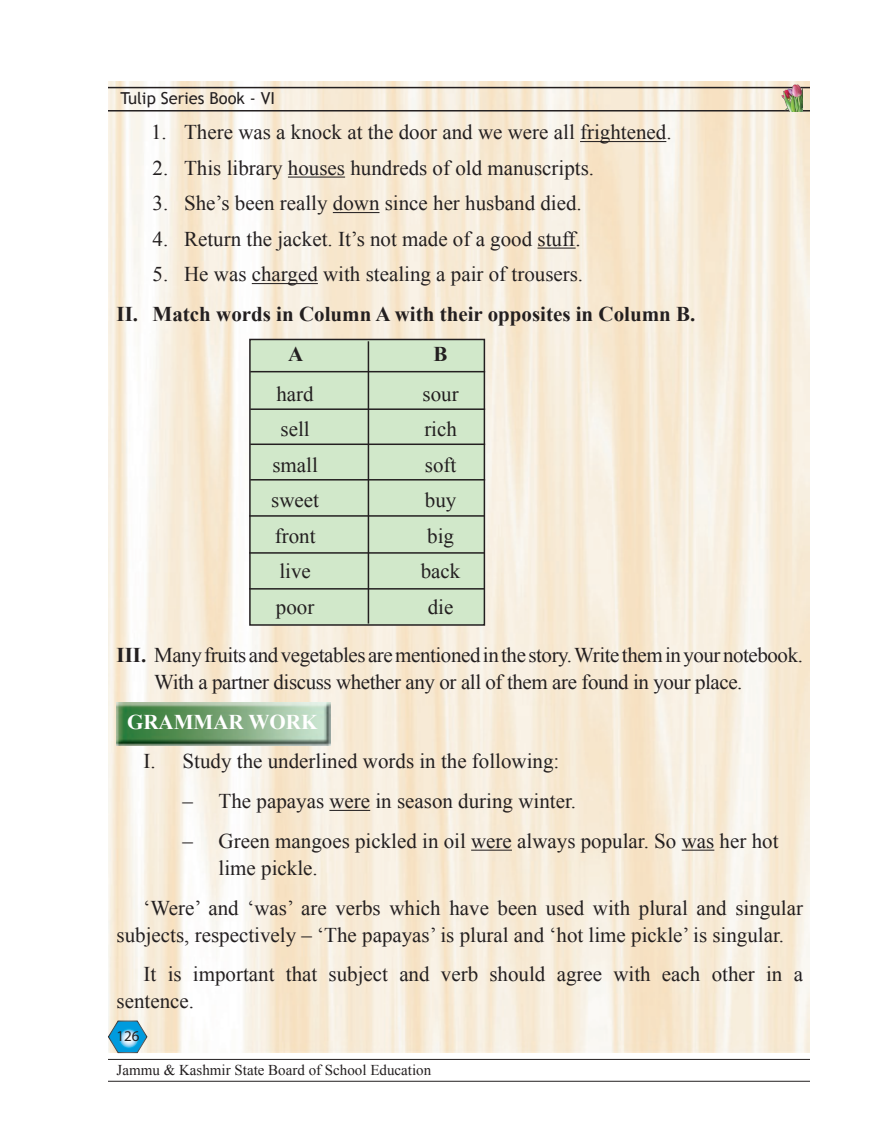
<style>
.page{position:relative;width:891px;height:1134px;background:#fff}
.page>*{position:absolute;margin:0;border:0;box-sizing:border-box;transform-origin:0 0}
.t1{font:21px/27px "Times New Roman";color:#231f20}
.t2{font:21px/27px "Times New Roman";letter-spacing:-.02em;color:#231f20}
.t3{font:700 21px "Times New Roman";color:#231f20}
.t4{font:700 21px "Times New Roman";color:#fff}
.t5{font:16.5px "Trebuchet MS";color:#231f20}
.t6{font:15px "Times New Roman";color:#231f20}
.t7{font:15px "Myriad Pro";color:#231f20}
.s1{font-weight:700}
</style>
<div class="page">
<img style="left:108px;top:81px;width:702px;height:972px">
<svg style="left:108px;top:1020px;width:40px;height:33px"></svg>
<hr style="left:108px;top:1059px;width:702px;height:1px;background:#231f20">
<hr style="left:108px;top:1081px;width:702px;height:1px;background:#231f20">
<hr style="left:108px;top:87px;width:702px;height:1px;background:#231f20">
<hr style="left:108px;top:110px;width:702px;height:2px;background:#231f20">
<img style="left:781px;top:81px;width:22px;height:31px">
<div style="left:250px;top:339px;width:234px;height:286px;background:#d1e8ca"></div>
<div style="left:249px;top:339px;width:236px;height:287px;border:2px solid #231f20"></div>
<hr style="left:368px;top:341px;width:1px;height:283px;background:#231f20">
<hr style="left:250px;top:371px;width:235px;height:1px;background:#231f20">
<hr style="left:250px;top:408px;width:235px;height:2px;background:#231f20">
<hr style="left:250px;top:444px;width:235px;height:1px;background:#231f20">
<hr style="left:250px;top:479px;width:235px;height:2px;background:#231f20">
<hr style="left:249px;top:515px;width:235px;height:2px;background:#231f20">
<hr style="left:249px;top:552px;width:235px;height:2px;background:#231f20">
<hr style="left:249px;top:588px;width:235px;height:2px;background:#231f20">
<img style="left:117px;top:702px;width:213px;height:44px">
<hr style="left:580px;top:141px;width:86px;height:1px;background:#231f20">
<hr style="left:288px;top:177px;width:57px;height:1px;background:#231f20">
<hr style="left:333px;top:212px;width:47px;height:1px;background:#231f20">
<hr style="left:538px;top:248px;width:38px;height:1px;background:#231f20">
<hr style="left:252px;top:283px;width:66px;height:1px;background:#231f20">
<hr style="left:329px;top:810px;width:41px;height:1px;background:#231f20">
<hr style="left:471px;top:850px;width:41px;height:1px;background:#231f20">
<hr style="left:682px;top:850px;width:32px;height:1px;background:#231f20">
<p class="t5" style="left:121px;top:89px;width:156px">Tulip Series Book - VI</p>
<p class="t1" style="left:151px;top:118px;width:522px">1. There was a knock at the door and we were all frightened.</p>
<p class="t1" style="left:153px;top:154px;width:443px">2. This library houses hundreds of old manuscripts.</p>
<p class="t1" style="left:153px;top:189px;width:431px">3. She’s been really down since her husband died.</p>
<p class="t1" style="left:153px;top:225px;width:430px">4. Return the jacket. It’s not made of a good stuff.</p>
<p class="t1" style="left:153px;top:260px;width:432px">5. He was charged with stealing a pair of trousers.</p>
<p class="t3" style="left:117px;top:300px;width:580px">II. Match words in Column A with their opposites in Column B.</p>
<p class="t3" style="left:288px;top:339px;width:17px">A</p>
<p class="t3" style="left:434px;top:339px;width:16px">B</p>
<p class="t1" style="left:276px;top:380px;width:39px">hard</p>
<p class="t1" style="left:423px;top:380px;width:38px">sour</p>
<p class="t1" style="left:281px;top:415px;width:31px">sell</p>
<p class="t1" style="left:424px;top:415px;width:34px">rich</p>
<p class="t1" style="left:272px;top:451px;width:47px">small</p>
<p class="t1" style="left:425px;top:451px;width:33px">soft</p>
<p class="t1" style="left:271px;top:486px;width:49px">sweet</p>
<p class="t1" style="left:425px;top:486px;width:33px">buy</p>
<p class="t1" style="left:275px;top:522px;width:42px">front</p>
<p class="t1" style="left:427px;top:522px;width:28px">big</p>
<p class="t1" style="left:279px;top:557px;width:33px">live</p>
<p class="t1" style="left:421px;top:557px;width:41px">back</p>
<p class="t1" style="left:276px;top:593px;width:40px">poor</p>
<p class="t1" style="left:428px;top:593px;width:27px">die</p>
<p class="t2" style="left:154px;top:641px;width:650px;text-indent:-38px"><span class="s1">III.</span> Many fruits and vegetables are mentioned in the story. Write them in your notebook.<br>With a partner discuss whether any or all of them are found in your place.</p>
<p class="t4" style="left:127px;top:707px;width:192px">GRAMMAR WORK</p>
<p class="t1" style="left:144px;top:748px;width:417px">I. Study the underlined words in the following:</p>
<p class="t1" style="left:183px;top:787px;width:395px">– The papayas were in season during winter.</p>
<p class="t1" style="left:219px;top:827px;width:561px;text-indent:-36px">– Green mangoes pickled in oil were always popular. So was her hot lime pickle.</p>
<p class="t1" style="left:117px;top:894px;width:688px;text-indent:27px">‘Were’ and ‘was’ are verbs which have been used with plural and singular subjects, respectively – ‘The papayas’ is plural and ‘hot lime pickle’ is singular.</p>
<p class="t1" style="left:117px;top:961px;width:688px;text-indent:27px">It is important that subject and verb should agree with each other in a sentence.</p>
<p class="t7" style="left:116px;top:1027px;width:25px">126</p>
<p class="t6" style="left:117px;top:1060px;width:316px">Jammu &amp; Kashmir State Board of School Education</p>
</div>
